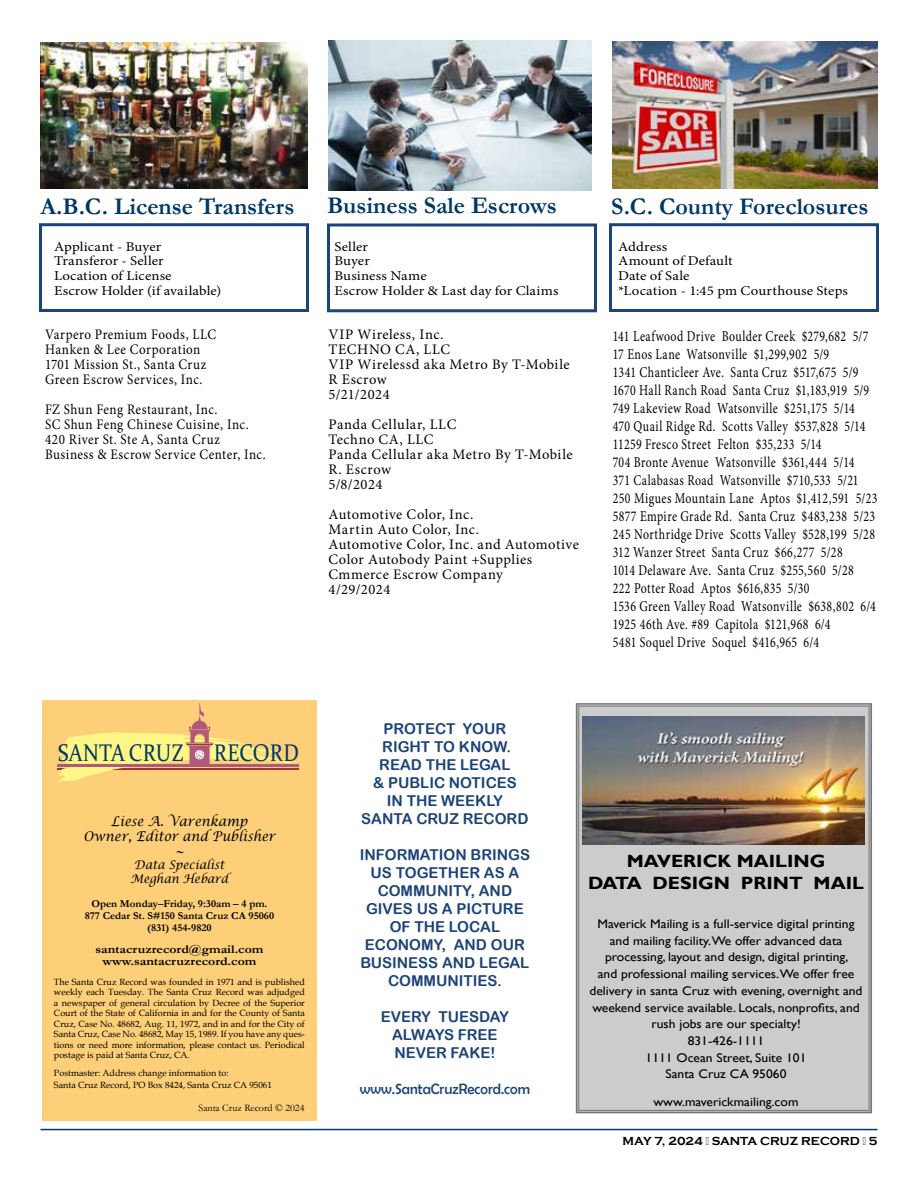
<style>
.page{position:relative;width:918px;height:1188px;background:#fff}
.page>*{position:absolute;margin:0;border:0;box-sizing:border-box;transform-origin:0 0}
.t1{font:24.15px "Constantia";letter-spacing:.02em;color:#003767;scale:.86 1}
.t2{font:700 24px "Garamond";color:#003768}
.t3{font:700 17.7px/21.9px "Gill Sans";color:#000;text-align:center;scale:1.08 1}
.t4{font:15px/18px "Minion Pro";letter-spacing:.03em;color:#000;scale:.79 1}
.t5{font:15px/18px "Arial Rounded MT Bold";color:#1c4478;text-align:center}
.t6{font:15px "Berlin Sans FB";color:#1c4478}
.t7{font:14.55px/15px "Minion Pro";letter-spacing:.035em;color:#000}
.t8{font:14.55px/15px "Minion Pro";letter-spacing:.035em;color:#000;scale:.9 1}
.t9{font:13.5px/15px "Minion Pro";letter-spacing:.005em;color:#000;scale:1.1 1}
.t10{font:italic 13.5px/15px "Lucida Calligraphy";color:#000;text-align:center;scale:.93 1}
.t11{font:12.6px/16.6px "Gill Sans";color:#000;text-align:center;scale:1.08 1}
.t12{font:700 12.15px/12px "Garamond";color:#000;text-align:center;scale:1.13 1}
.t13{font:700 12px "Copperplate Gothic";color:#000}
.t14{font:italic 12px/13.5px "Lucida Calligraphy";color:#000;text-align:center;scale:.93 1}
.t15{font:700 10.65px/12px "Garamond";color:#000;text-align:center}
.t16{font:10.2px "Garamond";color:#000}
.t17{font:9px/10.5px "Book Antiqua";color:#000;text-align:justify}
</style>
<div class="page">
<hr style="left:40px;top:1129px;width:838px;height:1px;background:#003768">
<img style="left:40px;top:42px;width:268px;height:147px">
<img style="left:329px;top:40px;width:262px;height:150px">
<div style="left:39px;top:223px;width:270px;height:89px;border:3px solid #1c4478"></div>
<div style="left:42px;top:700px;width:275px;height:420px;background:#fccf78"></div>
<svg style="left:58px;top:703px;width:241px;height:79px"></svg>
<hr style="left:58px;top:764px;width:241px;height:2px;background:#b0587d">
<img style="left:613px;top:42px;width:265px;height:146px">
<svg style="left:575px;top:703px;width:297px;height:411px"></svg>
<img style="left:583px;top:716px;width:281px;height:129px">
<div style="left:327px;top:224px;width:270px;height:88px;border:3px solid #1c4478"></div>
<div style="left:609px;top:223px;width:270px;height:89px;border:3px solid #1c4478"></div>
<h2 class="t2" style="left:40px;top:190px;width:255px">A.B.C. License Transfers</h2>
<h2 class="t2" style="left:327px;top:189px;width:231px">Business Sale Escrows</h2>
<h2 class="t2" style="left:611px;top:190px;width:259px">S.C. County Foreclosures</h2>
<p class="t9" style="left:54px;top:239px;width:154px">Applicant - Buyer<br>Transferor - Seller<br>Location of License<br>Escrow Holder (if available)</p>
<p class="t9" style="left:334px;top:239px;width:205px">Seller<br>Buyer<br>Business Name<br>Escrow Holder &amp; Last day for Claims</p>
<p class="t9" style="left:618px;top:239px;width:211px">Address<br>Amount of Default<br>Date of Sale<br>*Location - 1:45 pm Courthouse Steps</p>
<p class="t8" style="left:45px;top:327px;width:192px">Varpero Premium Foods, LLC<br>Hanken &amp; Lee Corporation<br>1701 Mission St., Santa Cruz<br>Green Escrow Services, Inc.</p>
<p class="t8" style="left:45px;top:402px;width:247px">FZ Shun Feng Restaurant, Inc.<br>SC Shun Feng Chinese Cuisine, Inc.<br>420 River St. Ste A, Santa Cruz Business &amp; Escrow Service Center, Inc.</p>
<p class="t7" style="left:328px;top:327px;width:243px">VIP Wireless, Inc.<br>TECHNO CA, LLC<br>VIP Wirelessd aka Metro By T-Mobile<br>R Escrow<br>5/21/2024</p>
<p class="t7" style="left:328px;top:417px;width:246px">Panda Cellular, LLC<br>Techno CA, LLC<br>Panda Cellular aka Metro By T-Mobile<br>R. Escrow<br>5/8/2024</p>
<p class="t7" style="left:328px;top:507px;width:252px">Automotive Color, Inc.<br>Martin Auto Color, Inc.<br>Automotive Color, Inc. and Automotive<br>Color Autobody Paint +Supplies<br>Cmmerce Escrow Company<br>4/29/2024</p>
<p class="t4" style="left:613px;top:328px;width:337px">141 Leafwood Drive Boulder Creek $279,682 5/7<br>17 Enos Lane Watsonville $1,299,902 5/9<br>1341 Chanticleer Ave. Santa Cruz $517,675 5/9<br>1670 Hall Ranch Road Santa Cruz $1,183,919 5/9<br>749 Lakeview Road Watsonville $251,175 5/14<br>470 Quail Ridge Rd. Scotts Valley $537,828 5/14<br>11259 Fresco Street Felton $35,233 5/14<br>704 Bronte Avenue Watsonville $361,444 5/14<br>371 Calabasas Road Watsonville $710,533 5/21<br>250 Migues Mountain Lane Aptos $1,412,591 5/23<br>5877 Empire Grade Rd. Santa Cruz $483,238 5/23<br>245 Northridge Drive Scotts Valley $528,199 5/28<br>312 Wanzer Street Santa Cruz $66,277 5/28<br>1014 Delaware Ave. Santa Cruz $255,560 5/28<br>222 Potter Road Aptos $616,835 5/30<br>1536 Green Valley Road Watsonville $638,802 6/4<br>1925 46th Ave. #89 Capitola $121,968 6/4<br>5481 Soquel Drive Soquel $416,965 6/4</p>
<h1 class="t1" style="left:58px;top:736px;width:148px">SANTA CRUZ</h1>
<h1 class="t1" style="left:214px;top:736px;width:100px">RECORD</h1>
<p class="t10" style="left:84px;top:814px;width:208px">Liese A. Varenkamp<br>Owner, Editor and Publisher ~</p>
<p class="t14" style="left:130px;top:858px;width:107px">Data Specialist<br>Meghan Hebard</p>
<p class="t15" style="left:85px;top:897px;width:191px">Open Monday–Friday, 9:30am – 4 pm.<br>877 Cedar St. S#150 Santa Cruz CA 95060 (831) 454-9820</p>
<p class="t12" style="left:95px;top:943px;width:150px">santacruzrecord@gmail.com www.santacruzrecord.com</p>
<p class="t17" style="left:54px;top:976px;width:252px">The Santa Cruz Record was founded in 1971 and is published weekly each Tuesday. The Santa Cruz Record was adjudged a newspaper of general circulation by Decree of the Superior Court of the State of California in and for the County of Santa Cruz, Case No. 48682, Aug. 11, 1972, and in and for the City of Santa Cruz, Case No. 48682, May 15, 1989. If you have any ques&shy;tions or need more information, please contact us. Periodical postage is paid at Santa Cruz, CA.</p>
<p class="t17" style="left:54px;top:1067px;width:220px;line-height:11.6px">Postmaster: Address change information to:<br>Santa Cruz Record, PO Box 8424, Santa Cruz CA 95061</p>
<p class="t16" style="left:198px;top:1101px;width:108px">Santa Cruz Record © 2024</p>
<p class="t5" style="left:361px;top:719px;width:169px">PROTECT YOUR<br>RIGHT TO KNOW.<br>READ THE LEGAL<br>&amp; PUBLIC NOTICES<br>IN THE WEEKLY<br>SANTA CRUZ RECORD</p>
<p class="t5" style="left:360px;top:845px;width:172px">INFORMATION BRINGS<br>US TOGETHER AS A<br>COMMUNITY, AND<br>GIVES US A PICTURE<br>OF THE LOCAL<br>ECONOMY, AND OUR<br>BUSINESS AND LEGAL<br>COMMUNITIES.</p>
<p class="t5" style="left:381px;top:1007px;width:129px">EVERY TUESDAY<br>ALWAYS FREE<br>NEVER FAKE!</p>
<p class="t6" style="left:360px;top:1081px;width:172px">www.SantaCruzRecord.com</p>
<p class="t3" style="left:588px;top:851px;width:257px">MAVERICK MAILING<br>DATA DESIGN PRINT MAIL</p>
<p class="t11" style="left:590px;top:916px;width:254px">Maverick Mailing is a full-service digital printing and mailing facility.We offer advanced data processing, layout and design, digital printing,<br>and professional mailing services.We offer free delivery in santa Cruz with evening, overnight and weekend service available. Locals, nonprofits, and rush jobs are our specialty!<br>831-426-1111<br>1111 Ocean Street, Suite 101<br>Santa Cruz CA 95060</p>
<p class="t11" style="left:654px;top:1093px;width:136px">www.maverickmailing.com</p>
<p class="t13" style="left:623px;top:1135px;width:256px">MAY 7, 2024 · SANTA CRUZ RECORD · 5</p>
</div>
